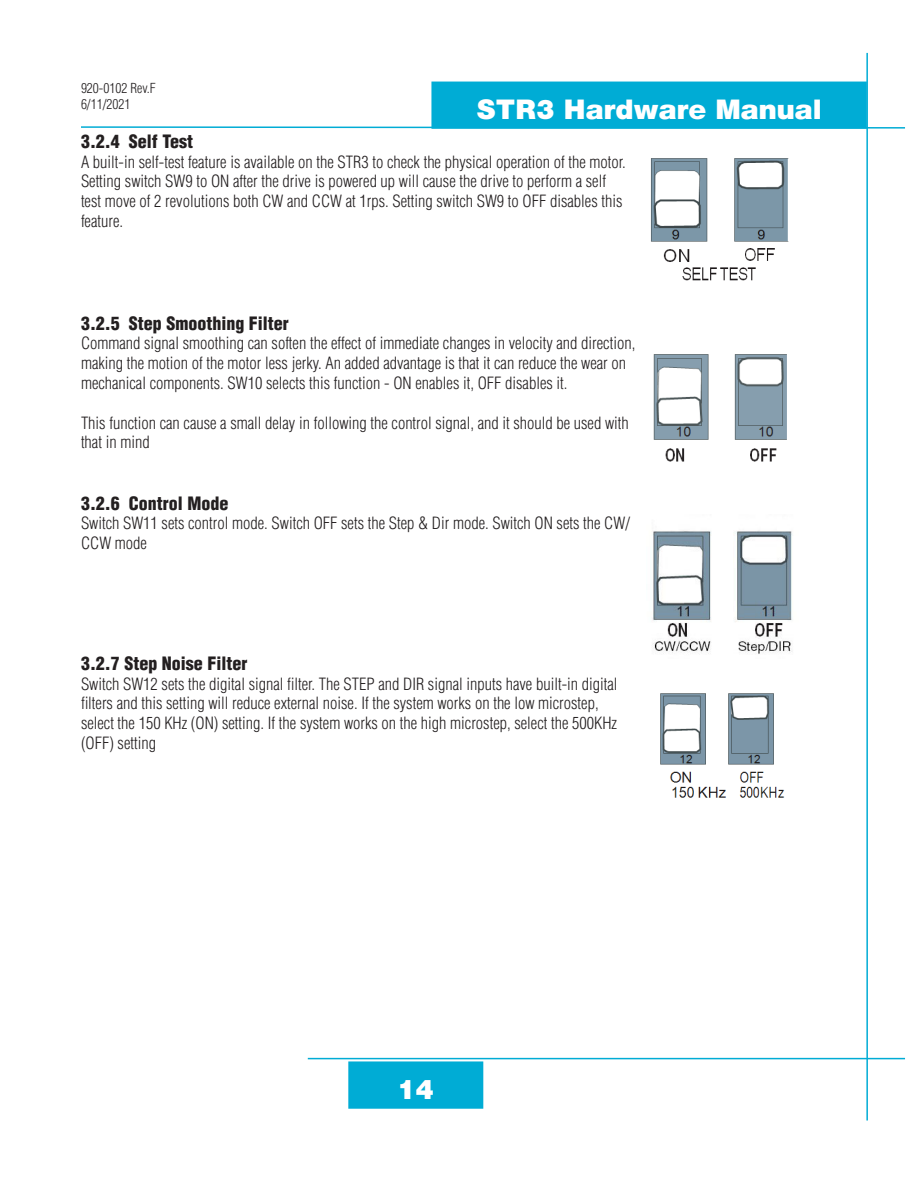
<style>
.page{position:relative;width:918px;height:1188px;background:#fff}
.page>*{position:absolute;margin:0;border:0;box-sizing:border-box;transform-origin:0 0}
.t1{font:900 27px "Helvetica";color:#fff}
.Subhead_3{font:900 condensed 18px "Helvetica";color:#231f20}
.Body_text{font:300 condensed 16.5px/19.8px "Helvetica";color:#231f20}
.Body_Text{font:300 condensed 16.5px/19.8px "Helvetica";color:#231f20}
.t2{font:300 condensed 13.5px/16.2px "Helvetica";color:#231f20}
</style>
<div class="page">
<svg style="left:81px;top:126px;width:824px;height:3px"></svg>
<hr style="left:308px;top:1058px;width:597px;height:1px;background:#00acd5">
<div style="left:349px;top:1062px;width:134px;height:46px;background:#00acd5"></div>
<div style="left:348px;top:1061px;width:135px;height:48px;border:2px solid #00acd5"></div>
<div style="left:432px;top:82px;width:434px;height:46px;background:#00acd5"></div>
<div style="left:431px;top:82px;width:436px;height:47px;border:2px solid #00acd5"></div>
<hr style="left:866px;top:53px;width:2px;height:1067px;background:#00acd5">
<img style="left:651px;top:158px;width:138px;height:123px">
<img style="left:653px;top:354px;width:134px;height:108px">
<img style="left:660px;top:693px;width:125px;height:105px">
<img style="left:652px;top:530px;width:140px;height:124px">
<p class="t2" style="left:81px;top:80px;width:76px">920-0102 Rev.F<br>6/11/2021</p>
<p class="Subhead_3" style="left:81px;top:130px;width:114px">3.2.4 Self Test</p>
<p class="Body_text" style="left:81px;top:152px;width:546px">A built-in self-test feature is available on the STR3 to check the physical operation of the motor.<br>Setting switch SW9 to ON after the drive is powered up will cause the drive to perform a self test move of 2 revolutions both CW and CCW at 1rps. Setting switch SW9 to OFF disables this feature.</p>
<h1 class="t1" style="left:476px;top:91px;width:347px">STR3 Hardware Manual</h1>
<p class="Subhead_3" style="left:81px;top:312px;width:209px">3.2.5 Step Smoothing Filter</p>
<p class="Body_text" style="left:81px;top:334px;width:556px">Command signal smoothing can soften the effect of immediate changes in velocity and direction, making the motion of the motor less jerky. An added advantage is that it can reduce the wear on mechanical components. SW10 selects this function - ON enables it, OFF disables it.</p>
<p class="Body_text" style="left:81px;top:413px;width:549px">This function can cause a small delay in following the control signal, and it should be used with that in mind</p>
<p class="Subhead_3" style="left:81px;top:492px;width:149px">3.2.6 Control Mode</p>
<p class="Body_Text" style="left:81px;top:514px;width:550px">Switch SW11 sets control mode. Switch OFF sets the Step &amp; Dir mode. Switch ON sets the CW/<br>CCW mode</p>
<p class="Subhead_3" style="left:81px;top:652px;width:168px">3.2.7 Step Noise Filter</p>
<p class="Body_Text" style="left:81px;top:674px;width:538px">Switch SW12 sets the digital signal filter. The STEP and DIR signal inputs have built-in digital filters and this setting will reduce external noise. If the system works on the low microstep, select the 150 KHz (ON) setting. If the system works on the high microstep, select the 500KHz (OFF) setting</p>
<h1 class="t1" style="left:398px;top:1071px;width:38px">14</h1>
</div>
